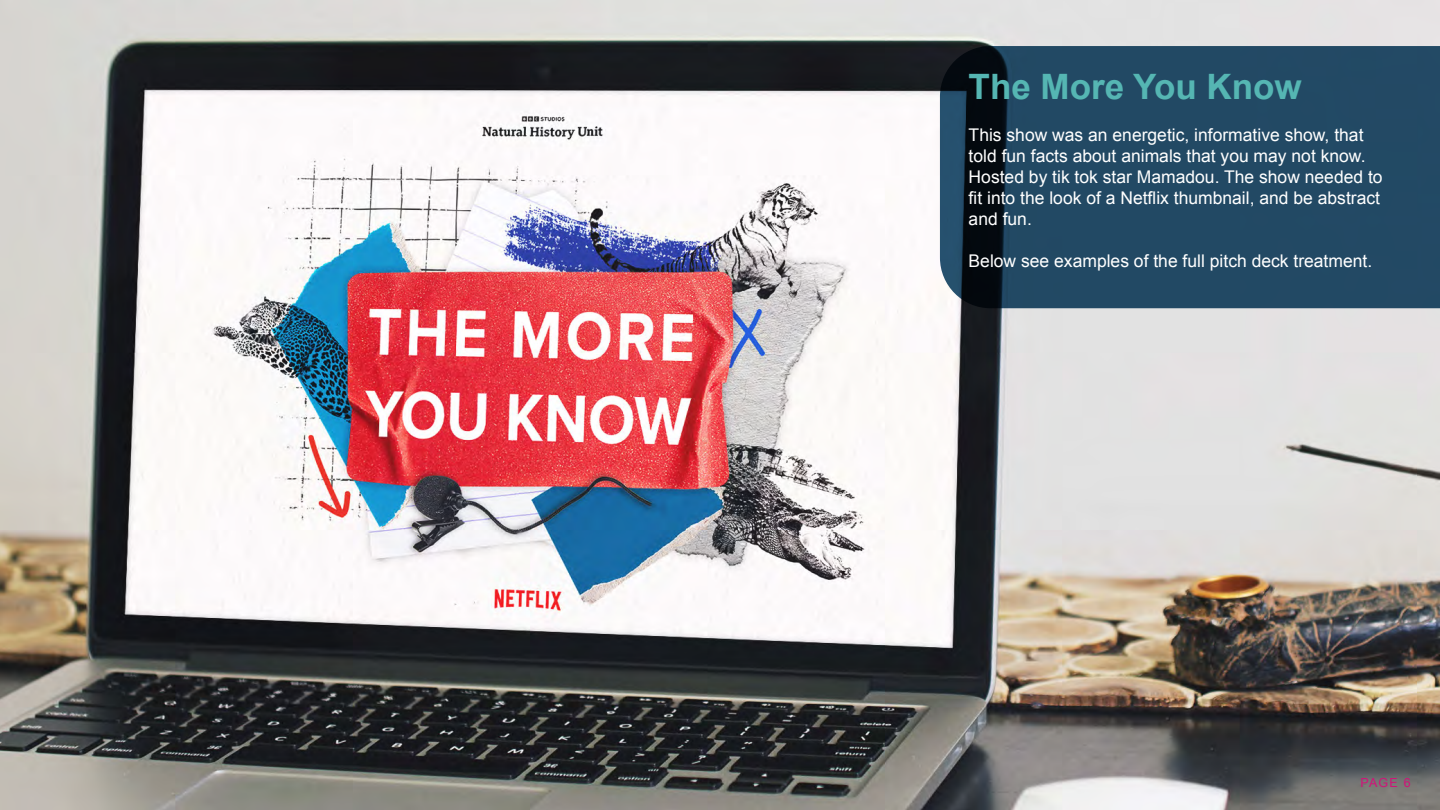
<style>
.page{position:relative;width:1440px;height:810px;background:#fff}
.page>*{position:absolute;margin:0;border:0;box-sizing:border-box;transform-origin:0 0}
.t1{font:700 35px "Arial";color:#55b6b3}
.t2{font:17.5px/21px "Arial";color:#fff}
.t3{font:12.5px "Arial";color:#d01379}
</style>
<div class="page">
<img style="left:0;top:0;width:1440px;height:810px">
<svg style="left:940px;top:46px;width:500px;height:262px;background:#20445d"></svg>
<p class="t1" style="left:969px;top:64px;width:335px">The More You Know</p>
<p class="t2" style="left:969px;top:124px;width:416px">This show was an energetic, informative show, that told fun facts about animals that you may not know.<br>Hosted by tik tok star Mamadou. The show needed to fit into the look of a Netflix thumbnail, and be abstract and fun.</p>
<p class="t2" style="left:969px;top:250px;width:405px">Below see examples of the full pitch deck treatment.</p>
<p class="t3" style="left:1360px;top:774px;width:52px">PAGE 6</p>
</div>
